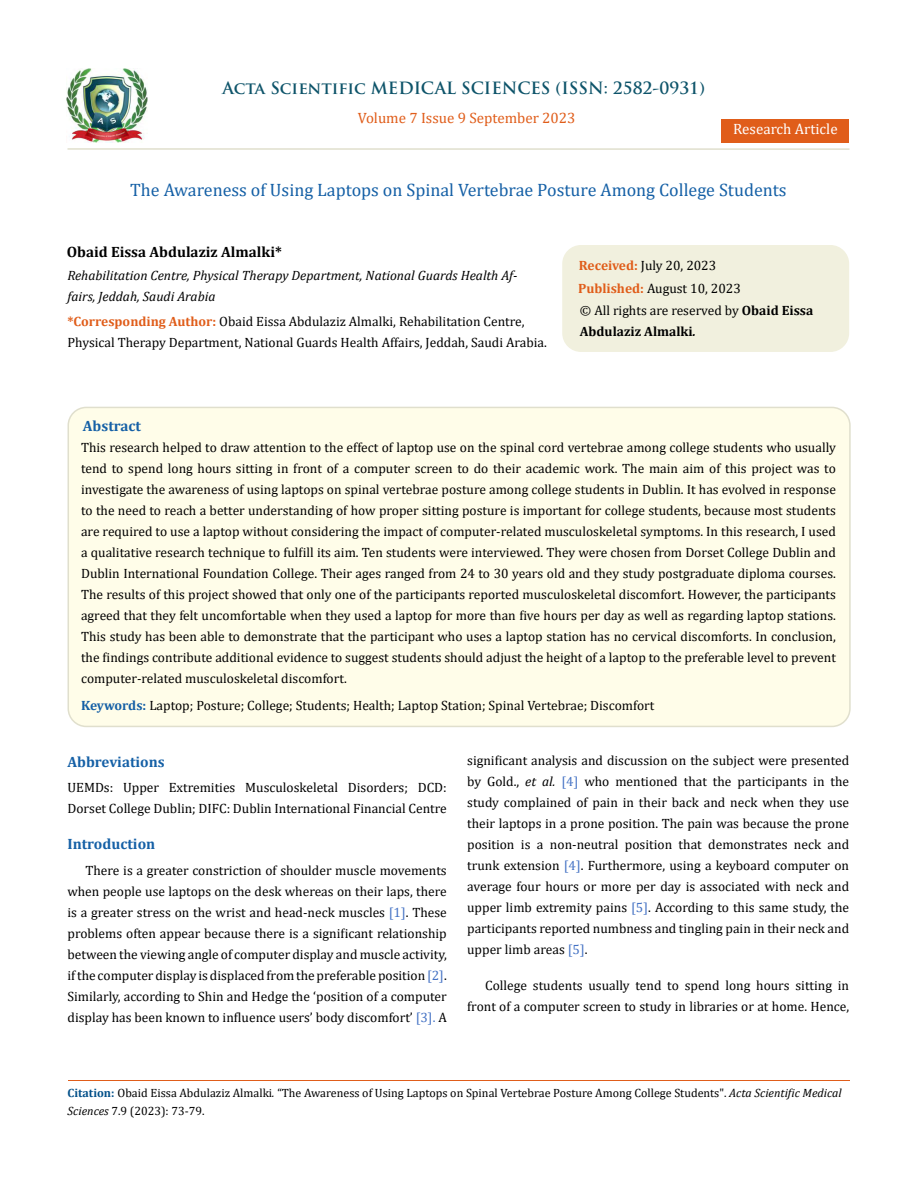
<style>
.page{position:relative;width:917px;height:1188px;background:#fff}
.page>*{position:absolute;margin:0;border:0;box-sizing:border-box;transform-origin:0 0}
.t1{font:18px "Cambria";color:#1560a6}
.t2{font:700 16.5px "Trajan Pro";color:#0e546a}
.t3{font:700 15px "Cambria";color:#1560a6}
.t4{font:700 15px "Cambria";color:#000}
.t5{font:15px "Cambria";color:#e05d1a}
.t6{font:15px "Cambria";color:#fff}
.t7{font:13.5px/21px "Cambria";color:#000}
.t8{font:italic 13.5px/21px "Cambria";color:#000}
.t9{font:700 13.5px/21px "Cambria";color:#000}
.t10{font:12px/18px "Cambria";color:#000}
.s1{font-weight:700;color:#e05d1a}
.s2{font-weight:400}
.s3{font-style:italic}
.s4{font-weight:700;color:#1560a6}
.s5{color:#4472c4}
.s6{font-weight:700;color:#035089}
</style>
<div class="page">
<img style="left:67px;top:68px;width:80px;height:74px">
<div style="left:721px;top:119px;width:128px;height:23px;background:#e05d1a"></div>
<div style="left:563px;top:246px;width:285px;height:105px;background:#f1f0de;border-radius:18px"></div>
<div style="left:562px;top:245px;width:287px;height:107px;border:2px solid #f1f0de;border-radius:18px"></div>
<div style="left:68px;top:407px;width:781px;height:319px;background:#fffde9;border-radius:18px"></div>
<div style="left:67px;top:407px;width:783px;height:320px;border:2px solid #e0dfcd;border-radius:18px"></div>
<hr style="left:68px;top:1081px;width:781px;height:1px;background:#e05d1a">
<hr style="left:67px;top:148px;width:782px;height:2px;background:#e0dfcd">
<p class="t2" style="left:222px;top:77px;width:484px">Acta Scientific MEDICAL SCIENCES (ISSN: 2582-0931)</p>
<p class="t5" style="left:358px;top:109px;width:219px">Volume 7 Issue 9 September 2023</p>
<p class="t6" style="left:733px;top:120px;width:106px">Research Article</p>
<h1 class="t1" style="left:130px;top:180px;width:658px">The Awareness of Using Laptops on Spinal Vertebrae Posture Among College Students</h1>
<p class="t4" style="left:67px;top:242px;width:217px">Obaid Eissa Abdulaziz Almalki*</p>
<p class="t8" style="left:67px;top:264px;width:451px">Rehabilitation Centre, Physical Therapy Department, National Guards Health Af&shy;fairs, Jeddah, Saudi Arabia</p>
<p class="t7" style="left:67px;top:310px;width:481px"><span class="s1">*Corresponding Author:</span> Obaid Eissa Abdulaziz Almalki, Rehabilitation Centre,<br>Physical Therapy Department, National Guards Health Affairs, Jeddah, Saudi Arabia.</p>
<p class="t7" style="left:578px;top:254px;width:164px;line-height:23px"><span class="s1">Received:</span> July 20, 2023<br><span class="s1">Published:</span> August 10, 2023</p>
<p class="t9" style="left:580px;top:299px;width:235px"><span class="s2">© All rights are reserved by</span> Obaid Eissa<br>Abdulaziz Almalki<span class="s3">.</span></p>
<p class="t3" style="left:83px;top:415px;width:60px">Abstract</p>
<p class="t7" style="left:81px;top:436px;width:756px;text-align:justify">This research helped to draw attention to the effect of laptop use on the spinal cord vertebrae among college students who usually tend to spend long hours sitting in front of a computer screen to do their academic work. The main aim of this project was to investigate the awareness of using laptops on spinal vertebrae posture among college students in Dublin. It has evolved in response to the need to reach a better understanding of how proper sitting posture is important for college students, because most students are required to use a laptop without considering the impact of computer-related musculoskeletal symptoms. In this research, I used a qualitative research technique to fulfill its aim. Ten students were interviewed. They were chosen from Dorset College Dublin and Dublin International Foundation College. Their ages ranged from 24 to 30 years old and they study postgraduate diploma courses.<br>The results of this project showed that only one of the participants reported musculoskeletal discomfort. However, the participants agreed that they felt uncomfortable when they used a laptop for more than five hours per day as well as regarding laptop stations.<br>This study has been able to demonstrate that the participant who uses a laptop station has no cervical discomforts. In conclusion, the findings contribute additional evidence to suggest students should adjust the height of a laptop to the preferable level to prevent computer-related musculoskeletal discomfort.</p>
<p class="t7" style="left:81px;top:694px;width:575px"><span class="s4">Keywords:</span> Laptop; Posture; College; Students; Health; Laptop Station; Spinal Vertebrae; Discomfort</p>
<p class="t3" style="left:67px;top:751px;width:99px">Abbreviations</p>
<p class="t7" style="left:67px;top:777px;width:381px">UEMDs: Upper Extremities Musculoskeletal Disorders; DCD:<br>Dorset College Dublin; DIFC: Dublin International Financial Centre</p>
<p class="t3" style="left:67px;top:834px;width:89px">Introduction</p>
<p class="t7" style="left:67px;top:860px;width:381px;text-align:justify;text-indent:18px">There is a greater constriction of shoulder muscle movements when people use laptops on the desk whereas on their laps, there is a greater stress on the wrist and head-neck muscles <span class="s5">[1]</span>. These problems often appear because there is a significant relationship between the viewing angle of computer display and muscle activity, if the computer display is displaced from the preferable position<span class="s5">[2]</span>.<br>Similarly, according to Shin and Hedge the ‘position of a computer display has been known to influence users’ body discomfort’ <span class="s5">[3].</span> A</p>
<p class="t7" style="left:467px;top:750px;width:383px;text-align:justify">significant analysis and discussion on the subject were presented by Gold., <span class="s3">et al.</span> <span class="s5">[4]</span> who mentioned that the participants in the study complained of pain in their back and neck when they use their laptops in a prone position. The pain was because the prone position is a non-neutral position that demonstrates neck and trunk extension <span class="s5">[4]</span>. Furthermore, using a keyboard computer on average four hours or more per day is associated with neck and upper limb extremity pains <span class="s5">[5]</span>. According to this same study, the participants reported numbness and tingling pain in their neck and upper limb areas <span class="s5">[5]</span>.</p>
<p class="t7" style="left:467px;top:975px;width:383px;text-align:right">College students usually tend to spend long hours sitting in front of a computer screen to study in libraries or at home. Hence,</p>
<p class="t10" style="left:68px;top:1084px;width:775px"><span class="s6">Citation:</span> Obaid Eissa Abdulaziz Almalki<span class="s3">.</span> “The Awareness of Using Laptops on Spinal Vertebrae Posture Among College Students". <span class="s3">Acta Scientific Medical<br>Sciences</span> 7.9 (2023): 73-79.</p>
</div>
